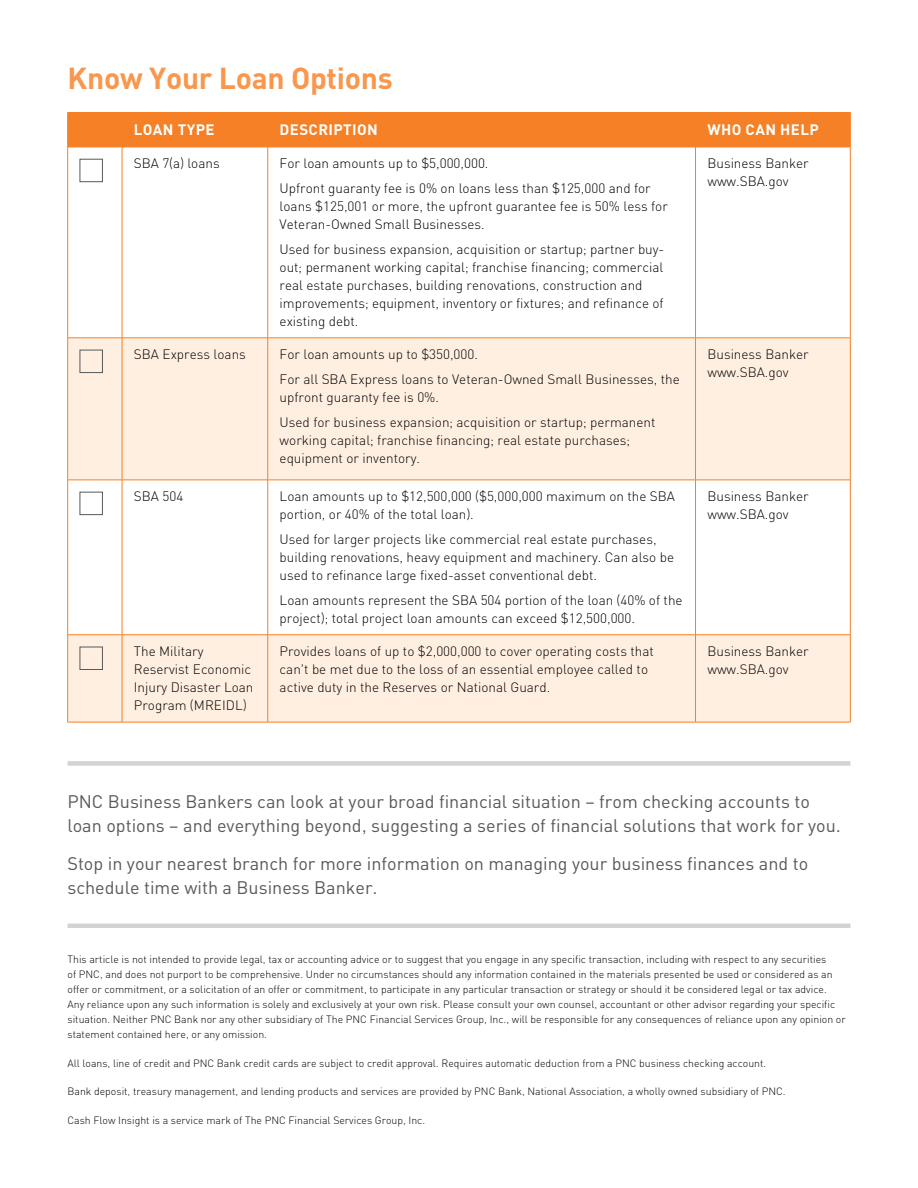
<style>
.page{position:relative;width:918px;height:1188px;background:#fff}
.page>*{position:absolute;margin:0;border:0;box-sizing:border-box;transform-origin:0 0}
.t1{font:700 30px "PNC Sans";letter-spacing:-.01em;color:#f8974d}
.t2{font:18px/24px "PNC Sans";color:#58595b}
.t3{font:700 15px "PNC Sans";letter-spacing:.025em;color:#fff}
.t4{font:300 13.5px/18px "PNC Sans";color:#000}
.t5{font:300 10.5px/15px "PNC Sans";color:#000}
</style>
<div class="page">
<hr style="left:68px;top:924px;width:782px;height:4px;background:#d1d3d4">
<div style="left:68px;top:761px;width:782px;height:5px;background:#d1d3d4"></div>
<div style="left:68px;top:113px;width:782px;height:34px;background:#f58025"></div>
<svg style="left:68px;top:339px;width:782px;height:383px;fill:#ffefe1"></svg>
<hr style="left:68px;top:112px;width:54px;height:1px;background:#f58025">
<hr style="left:67px;top:113px;width:1px;height:34px;background:#f58025">
<hr style="left:122px;top:112px;width:146px;height:1px;background:#f58025">
<hr style="left:122px;top:113px;width:1px;height:34px;background:#f58025">
<hr style="left:268px;top:112px;width:428px;height:1px;background:#f58025">
<hr style="left:267px;top:113px;width:1px;height:34px;background:#f58025">
<hr style="left:696px;top:112px;width:154px;height:1px;background:#f58025">
<hr style="left:695px;top:113px;width:1px;height:34px;background:#f58025">
<hr style="left:850px;top:113px;width:1px;height:34px;background:#f58025">
<hr style="left:68px;top:147px;width:54px;height:1px;background:#f58025">
<hr style="left:67px;top:147px;width:1px;height:191px;background:#f58025">
<hr style="left:122px;top:147px;width:146px;height:1px;background:#f58025">
<hr style="left:122px;top:147px;width:1px;height:191px;background:#f58025">
<hr style="left:268px;top:147px;width:428px;height:1px;background:#f58025">
<hr style="left:267px;top:147px;width:1px;height:191px;background:#f58025">
<hr style="left:696px;top:147px;width:154px;height:1px;background:#f58025">
<hr style="left:695px;top:147px;width:1px;height:191px;background:#f58025">
<hr style="left:850px;top:147px;width:1px;height:191px;background:#f58025">
<hr style="left:68px;top:338px;width:54px;height:1px;background:#f58025">
<hr style="left:67px;top:338px;width:1px;height:142px;background:#f58025">
<hr style="left:122px;top:338px;width:146px;height:1px;background:#f58025">
<hr style="left:122px;top:338px;width:1px;height:142px;background:#f58025">
<hr style="left:268px;top:338px;width:428px;height:1px;background:#f58025">
<hr style="left:267px;top:338px;width:1px;height:142px;background:#f58025">
<hr style="left:696px;top:338px;width:154px;height:1px;background:#f58025">
<hr style="left:695px;top:338px;width:1px;height:142px;background:#f58025">
<hr style="left:850px;top:338px;width:1px;height:142px;background:#f58025">
<hr style="left:68px;top:480px;width:54px;height:1px;background:#f58025">
<hr style="left:67px;top:480px;width:1px;height:155px;background:#f58025">
<hr style="left:122px;top:480px;width:146px;height:1px;background:#f58025">
<hr style="left:122px;top:480px;width:1px;height:155px;background:#f58025">
<hr style="left:268px;top:480px;width:428px;height:1px;background:#f58025">
<hr style="left:267px;top:480px;width:1px;height:155px;background:#f58025">
<hr style="left:696px;top:480px;width:154px;height:1px;background:#f58025">
<hr style="left:695px;top:480px;width:1px;height:155px;background:#f58025">
<hr style="left:850px;top:480px;width:1px;height:155px;background:#f58025">
<hr style="left:68px;top:634px;width:54px;height:1px;background:#f58025">
<hr style="left:67px;top:635px;width:1px;height:87px;background:#f58025">
<hr style="left:122px;top:634px;width:146px;height:1px;background:#f58025">
<hr style="left:122px;top:635px;width:1px;height:87px;background:#f58025">
<hr style="left:268px;top:634px;width:428px;height:1px;background:#f58025">
<hr style="left:267px;top:635px;width:1px;height:87px;background:#f58025">
<hr style="left:696px;top:634px;width:154px;height:1px;background:#f58025">
<hr style="left:695px;top:635px;width:1px;height:87px;background:#f58025">
<hr style="left:850px;top:635px;width:1px;height:87px;background:#f58025">
<hr style="left:68px;top:722px;width:54px;height:1px;background:#f58025">
<hr style="left:122px;top:722px;width:146px;height:1px;background:#f58025">
<hr style="left:268px;top:722px;width:428px;height:1px;background:#f58025">
<hr style="left:696px;top:722px;width:154px;height:1px;background:#f58025">
<div style="left:80px;top:159px;width:23px;height:23px;border:1px solid #58595b"></div>
<div style="left:80px;top:350px;width:23px;height:23px;border:1px solid #58595b"></div>
<div style="left:80px;top:492px;width:23px;height:23px;border:1px solid #58595b"></div>
<div style="left:80px;top:647px;width:23px;height:23px;border:1px solid #58595b"></div>
<h1 class="t1" style="left:68px;top:58px;width:327px">Know Your Loan Options</h1>
<p class="t3" style="left:134px;top:120px;width:82px">LOAN TYPE</p>
<p class="t3" style="left:280px;top:120px;width:100px">DESCRIPTION</p>
<p class="t3" style="left:707px;top:120px;width:113px">WHO CAN HELP</p>
<p class="t4" style="left:134px;top:154px;width:87px">SBA 7(a) loans</p>
<p class="t4" style="left:280px;top:151px;width:373px;line-height:24.8px">For loan amounts up to $5,000,000.<br>Upfront guaranty fee is 0% on loans less than $125,000 and for</p>
<p class="t4" style="left:280px;top:197px;width:390px">loans $125,001 or more, the upfront guarantee fee is 50% less for<br>Veteran-Owned Small Businesses.</p>
<p class="t4" style="left:280px;top:240px;width:386px">Used for business expansion, acquisition or startup; partner buy&shy;out; permanent working capital; franchise financing; commercial real estate purchases, building renovations, construction and improvements; equipment, inventory or fixtures; and refinance of existing debt.</p>
<p class="t4" style="left:707px;top:154px;width:103px">Business Banker www.SBA.gov</p>
<p class="t4" style="left:134px;top:345px;width:113px">SBA Express loans</p>
<p class="t4" style="left:280px;top:342px;width:402px;line-height:24.8px">For loan amounts up to $350,000.<br>For all SBA Express loans to Veteran-Owned Small Businesses, the</p>
<p class="t4" style="left:280px;top:385px;width:377px;line-height:24.8px">upfront guaranty fee is 0%.<br>Used for business expansion; acquisition or startup; permanent</p>
<p class="t4" style="left:280px;top:431px;width:352px">working capital; franchise financing; real estate purchases; equipment or inventory.</p>
<p class="t4" style="left:134px;top:487px;width:51px">SBA 504</p>
<p class="t4" style="left:280px;top:487px;width:397px">Loan amounts up to $12,500,000 ($5,000,000 maximum on the SBA portion, or 40% of the total loan).</p>
<p class="t4" style="left:280px;top:530px;width:396px">Used for larger projects like commercial real estate purchases, building renovations, heavy equipment and machinery. Can also be used to refinance large fixed-asset conventional debt.</p>
<p class="t4" style="left:280px;top:591px;width:405px">Loan amounts represent the SBA 504 portion of the loan (40% of the project); total project loan amounts can exceed $12,500,000.</p>
<p class="t4" style="left:707px;top:345px;width:103px">Business Banker www.SBA.gov</p>
<p class="t4" style="left:707px;top:487px;width:103px">Business Banker www.SBA.gov</p>
<p class="t4" style="left:134px;top:642px;width:121px">The Military<br>Reservist Economic<br>Injury Disaster Loan<br>Program (MREIDL)</p>
<p class="t4" style="left:280px;top:642px;width:376px">Provides loans of up to $2,000,000 to cover operating costs that can’t be met due to the loss of an essential employee called to active duty in the Reserves or National Guard.</p>
<p class="t4" style="left:707px;top:642px;width:103px">Business Banker www.SBA.gov</p>
<h2 class="t2" style="left:67px;top:789px;width:775px">PNC Business Bankers can look at your broad financial situation – from checking accounts to loan options – and everything beyond, suggesting a series of financial solutions that work for you.</h2>
<h2 class="t2" style="left:67px;top:851px;width:742px">Stop in your nearest branch for more information on managing your business finances and to schedule time with a Business Banker.</h2>
<p class="t5" style="left:68px;top:952px;width:780px">This article is not intended to provide legal, tax or accounting advice or to suggest that you engage in any specific transaction, including with respect to any securities<br>of PNC, and does not purport to be comprehensive. Under no circumstances should any information contained in the materials presented be used or considered as an offer or commitment, or a solicitation of an offer or commitment, to participate in any particular transaction or strategy or should it be considered legal or tax advice.<br>Any reliance upon any such information is solely and exclusively at your own risk. Please consult your own counsel, accountant or other advisor regarding your specific situation. Neither PNC Bank nor any other subsidiary of The PNC Financial Services Group, Inc., will be responsible for any consequences of reliance upon any opinion or statement contained here, or any omission.</p>
<p class="t5" style="left:68px;top:1056px;width:700px">All loans, line of credit and PNC Bank credit cards are subject to credit approval. Requires automatic deduction from a PNC business checking account.</p>
<p class="t5" style="left:68px;top:1084px;width:720px">Bank deposit, treasury management, and lending products and services are provided by PNC Bank, National Association, a wholly owned subsidiary of PNC.</p>
<p class="t5" style="left:68px;top:1113px;width:359px">Cash Flow Insight is a service mark of The PNC Financial Services Group, Inc.</p>
</div>
